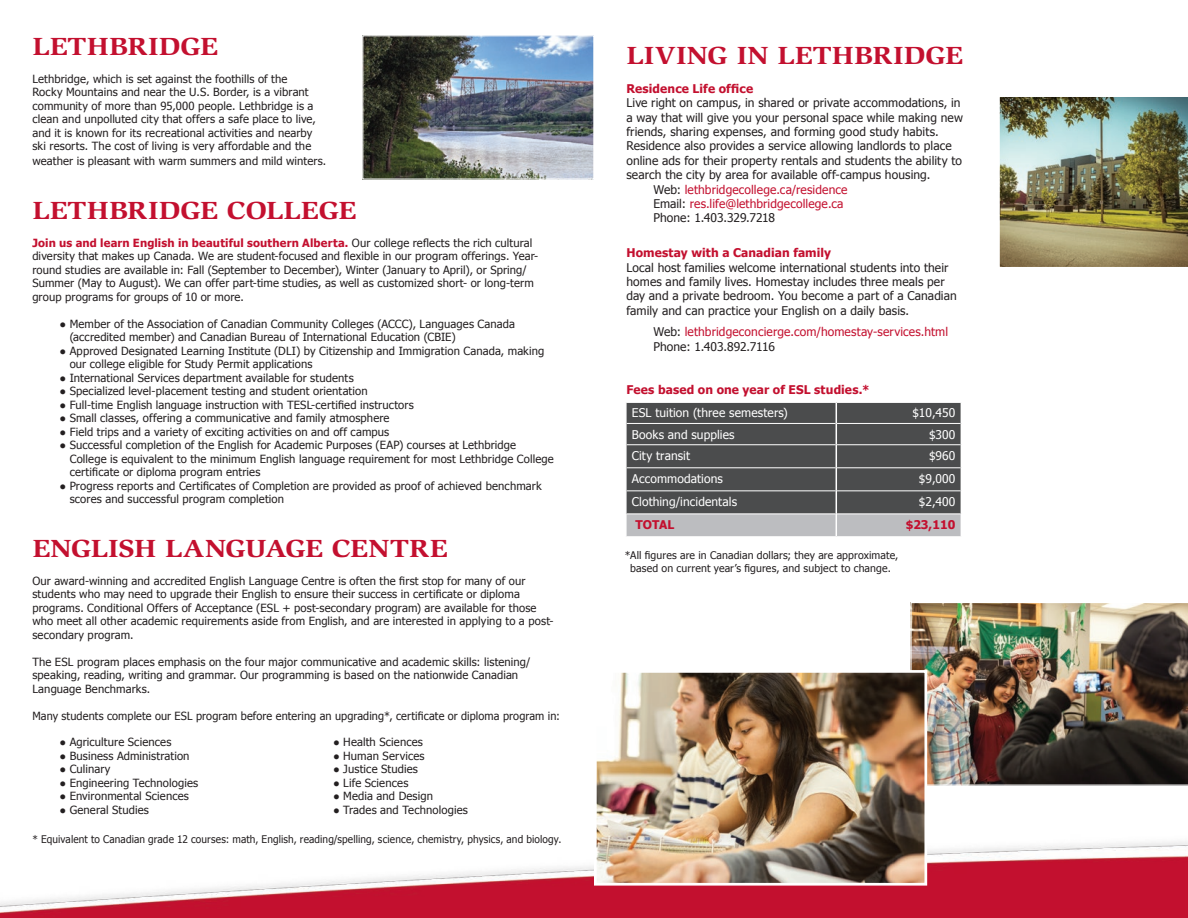
<style>
.page{position:relative;width:1188px;height:918px;background:#fff}
.page>*{position:absolute;margin:0;border:0;box-sizing:border-box;transform-origin:0 0}
.t1{font:700 25.5px "Slimbach";letter-spacing:.005em;color:#c3102f;scale:1.18 1}
.t2{font:12px/14.4px "Tahoma";letter-spacing:.01em;color:#231f20}
.t3{font:12px "Tahoma";letter-spacing:.01em;color:#c3102f}
.t4{font:12px "Tahoma";letter-spacing:.01em;color:#fff}
.t5{font:700 12px "Tahoma";letter-spacing:.01em;color:#c3102f}
.t6{font:11.25px/13.5px "Tahoma";letter-spacing:.01em;color:#231f20}
.t7{font:10.5px "Tahoma";letter-spacing:.015em;color:#231f20;scale:.96 1}
.t8{font:10.5px/12.6px "Tahoma";letter-spacing:.015em;color:#231f20;text-align:center}
.s1{font-weight:700;color:#c3102f}
.s2{color:#231f20}
</style>
<div class="page">
<img style="left:0;top:841px;width:1188px;height:77px">
<svg style="left:626px;top:402px;width:336px;height:134px;background:#666768"></svg>
<img style="left:364px;top:37px;width:228px;height:141px">
<div style="left:362px;top:35px;width:232px;height:145px;border:1px solid #fff"></div>
<img style="left:999px;top:97px;width:189px;height:170px">
<img style="left:910px;top:602px;width:278px;height:184px">
<img style="left:598px;top:674px;width:325px;height:208px">
<div style="left:594px;top:670px;width:333px;height:216px;border:3px solid #fff"></div>
<p class="t1" style="left:32px;top:31px;width:159px">LETHBRIDGE</p>
<p class="t6" style="left:32px;top:71px;width:295px">Lethbridge, which is set against the foothills of the<br>Rocky Mountains and near the U.S. Border, is a vibrant community of more than 95,000 people. Lethbridge is a clean and unpolluted city that offers a safe place to live, and it is known for its recreational activities and nearby ski resorts. The cost of living is very affordable and the weather is pleasant with warm summers and mild winters.</p>
<p class="t1" style="left:32px;top:195px;width:276px">LETHBRIDGE COLLEGE</p>
<p class="t6" style="left:32px;top:235px;width:507px"><span class="s1">Join us and learn English in beautiful southern Alberta.</span> Our college reflects the rich cultural diversity that makes up Canada. We are student-focused and flexible in our program offerings. Year&shy;round studies are available in: Fall (September to December), Winter (January to April), or Spring/ Summer (May to August). We can offer part-time studies, as well as customized short- or long-term group programs for groups of 10 or more.</p>
<p class="t6" style="left:70px;top:316px;width:447px;text-indent:-10px">● Member of the Association of Canadian Community Colleges (ACCC), Languages Canada (accredited member) and Canadian Bureau of International Education (CBIE)</p>
<p class="t6" style="left:70px;top:343px;width:476px;text-indent:-10px">● Approved Designated Learning Institute (DLI) by Citizenship and Immigration Canada, making our college eligible for Study Permit applications</p>
<p class="t6" style="left:59px;top:370px;width:296px">● International Services department available for students</p>
<p class="t6" style="left:59px;top:384px;width:310px">● Specialized level-placement testing and student orientation</p>
<p class="t6" style="left:59px;top:397px;width:356px">● Full-time English language instruction with TESL-certified instructors</p>
<p class="t6" style="left:59px;top:411px;width:332px">● Small classes, offering a communicative and family atmosphere</p>
<p class="t6" style="left:59px;top:424px;width:331px">● Field trips and a variety of exciting activities on and off campus</p>
<p class="t6" style="left:70px;top:438px;width:486px;text-indent:-10px">● Successful completion of the English for Academic Purposes (EAP) courses at Lethbridge<br>College is equivalent to the minimum English language requirement for most Lethbridge College certificate or diploma program entries</p>
<p class="t6" style="left:70px;top:478px;width:473px;text-indent:-10px">● Progress reports and Certificates of Completion are provided as proof of achieved benchmark scores and successful program completion</p>
<p class="t1" style="left:32px;top:533px;width:353px">ENGLISH LANGUAGE CENTRE</p>
<p class="t6" style="left:32px;top:573px;width:523px">Our award-winning and accredited English Language Centre is often the first stop for many of our students who may need to upgrade their English to ensure their success in certificate or diploma programs. Conditional Offers of Acceptance (ESL + post-secondary program) are available for those who meet all other academic requirements aside from English, and are interested in applying to a post&shy;secondary program.</p>
<p class="t6" style="left:32px;top:654px;width:500px">The ESL program places emphasis on the four major communicative and academic skills: listening/ speaking, reading, writing and grammar. Our programming is based on the nationwide Canadian<br>Language Benchmarks.</p>
<p class="t6" style="left:32px;top:708px;width:529px">Many students complete our ESL program before entering an upgrading*, certificate or diploma program in:</p>
<p class="t6" style="left:59px;top:735px;width:114px">● Agriculture Sciences</p>
<p class="t6" style="left:59px;top:748px;width:132px">● Business Administration</p>
<p class="t6" style="left:59px;top:762px;width:53px">● Culinary</p>
<p class="t6" style="left:59px;top:775px;width:140px">● Engineering Technologies</p>
<p class="t6" style="left:59px;top:789px;width:131px">● Environmental Sciences</p>
<p class="t6" style="left:59px;top:802px;width:91px">● General Studies</p>
<p class="t6" style="left:333px;top:735px;width:91px">● Health Sciences</p>
<p class="t6" style="left:333px;top:748px;width:93px">● Human Services</p>
<p class="t6" style="left:333px;top:762px;width:86px">● Justice Studies</p>
<p class="t6" style="left:333px;top:775px;width:77px">● Life Sciences</p>
<p class="t6" style="left:333px;top:789px;width:102px">● Media and Design</p>
<p class="t6" style="left:333px;top:802px;width:136px">● Trades and Technologies</p>
<p class="t7" style="left:32px;top:832px;width:553px">* Equivalent to Canadian grade 12 courses: math, English, reading/spelling, science, chemistry, physics, and biology.</p>
<p class="t1" style="left:626px;top:40px;width:287px">LIVING IN LETHBRIDGE</p>
<p class="t5" style="left:626px;top:80px;width:128px">Residence Life office</p>
<p class="t2" style="left:626px;top:95px;width:338px">Live right on campus, in shared or private accommodations, in a way that will give you your personal space while making new friends, sharing expenses, and forming good study habits.<br>Residence also provides a service allowing landlords to place online ads for their property rentals and students the ability to search the city by area for available off-campus housing.</p>
<p class="t3" style="left:653px;top:181px;width:196px"><span class="s2">Web:</span> lethbridgecollege.ca/residence</p>
<p class="t3" style="left:653px;top:195px;width:192px"><span class="s2">Email:</span> res.life@lethbridgecollege.ca</p>
<p class="t2" style="left:653px;top:210px;width:123px">Phone: 1.403.329.7218</p>
<p class="t5" style="left:626px;top:244px;width:206px">Homestay with a Canadian family</p>
<p class="t2" style="left:626px;top:259px;width:332px">Local host families welcome international students into their homes and family lives. Homestay includes three meals per day and a private bedroom. You become a part of a Canadian family and can practice your English on a daily basis.</p>
<p class="t3" style="left:653px;top:324px;width:296px"><span class="s2">Web:</span> lethbridgeconcierge.com/homestay-services.html</p>
<p class="t2" style="left:653px;top:338px;width:123px">Phone: 1.403.892.7116</p>
<p class="t5" style="left:626px;top:381px;width:245px">Fees based on one year of ESL studies.*</p>
<p class="t4" style="left:632px;top:405px;width:157px">ESL tuition (three semesters)</p>
<p class="t4" style="left:912px;top:405px;width:44px">$10,450</p>
<p class="t4" style="left:632px;top:426px;width:104px">Books and supplies</p>
<p class="t4" style="left:929px;top:426px;width:28px">$300</p>
<p class="t4" style="left:632px;top:448px;width:60px">City transit</p>
<p class="t4" style="left:929px;top:448px;width:28px">$960</p>
<p class="t4" style="left:632px;top:471px;width:93px">Accommodations</p>
<p class="t4" style="left:919px;top:471px;width:38px">$9,000</p>
<p class="t4" style="left:632px;top:494px;width:107px">Clothing/incidentals</p>
<p class="t4" style="left:919px;top:494px;width:38px">$2,400</p>
<p class="t5" style="left:635px;top:516px;width:40px">TOTAL</p>
<p class="t5" style="left:906px;top:516px;width:51px">$23,110</p>
<p class="t8" style="left:625px;top:548px;width:275px">*All figures are in Canadian dollars; they are approximate, based on current year’s figures, and subject to change.</p>
</div>
